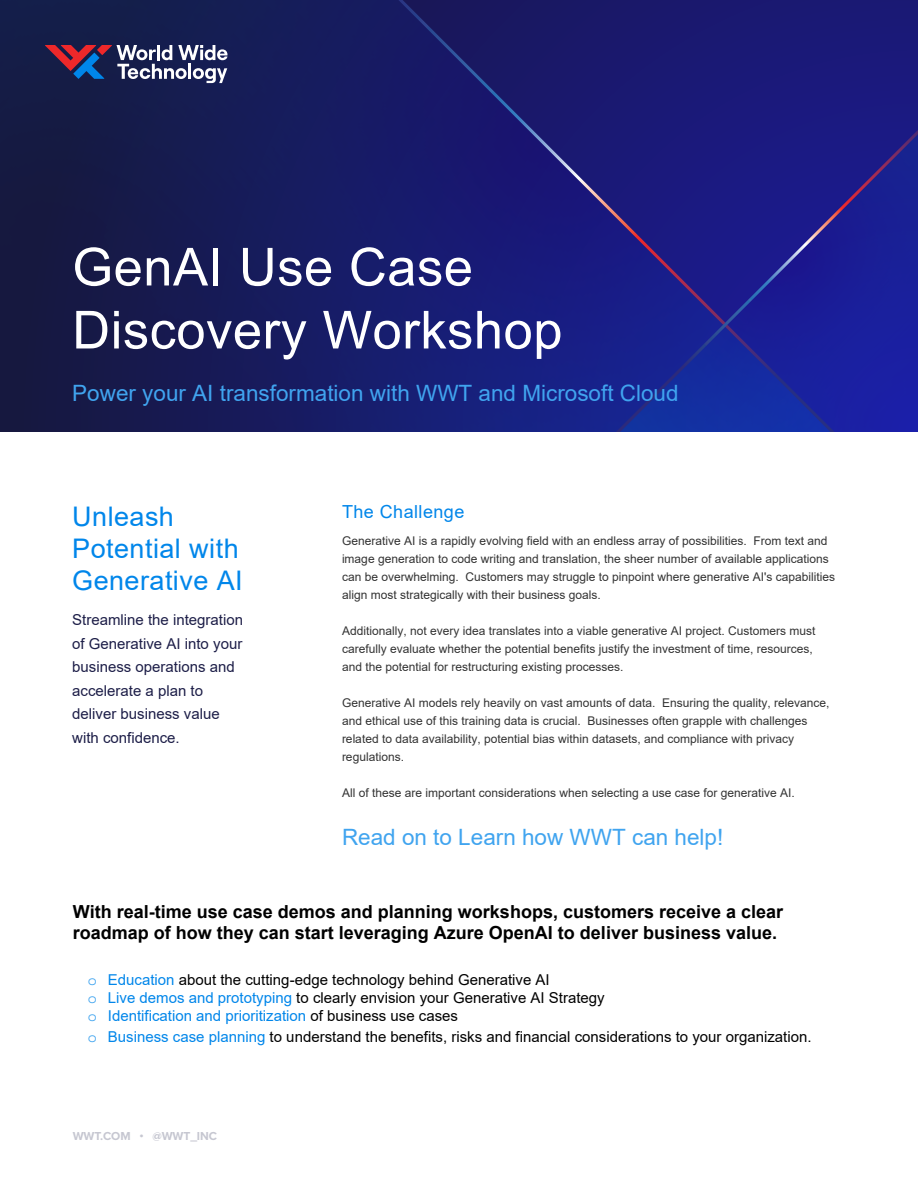
<style>
.page{position:relative;width:918px;height:1188px;background:#fff}
.page>*{position:absolute;margin:0;border:0;box-sizing:border-box;transform-origin:0 0}
.Front_Page_Sub{font:52.5px/63px "Arial";letter-spacing:.01em;color:#fff}
._2021-H1{font:27px/32.4px "Arial";letter-spacing:.015em;color:#0086ea}
.Front_Page_Sub-2{font:22.5px "Arial";color:#40a4ef}
.t1{font:700 18px/21.6px "Arial";color:#000}
.Front_Page_Sub-3{font:18px "Arial";letter-spacing:.025em;color:#0086ea}
.t2{font:15px/18px "Arial";color:#000}
._2021-H1-2{font:15px/23.5px "Arial";color:#1d1e48}
.Front_Page_Sub-4{font:12px/18px "Arial";color:#333}
.t3{font:700 12px "Proxima Nova";letter-spacing:-.01em;color:#c6c7d1}
.s1{font-family:"Courier Std";color:#40a4ef}
.s2{color:#0086ea}
</style>
<div class="page">
<img style="left:0;top:0;width:312px;height:432px">
<svg style="left:312px;top:0;width:606px;height:432px;background:#171a6a"></svg>
<svg style="left:461px;top:52px;width:457px;height:380px;background:#1a1d85"></svg>
<svg style="left:45px;top:45px;width:182px;height:38px"></svg>
<p class="Front_Page_Sub" style="left:72px;top:235px;width:492px">GenAI Use Case<br>Discovery Workshop</p>
<p class="Front_Page_Sub-2" style="left:72px;top:378px;width:608px">Power your AI transformation with WWT and Microsoft Cloud</p>
<p class="_2021-H1" style="left:72px;top:500px;width:172px">Unleash<br>Potential with<br>Generative AI</p>
<p class="_2021-H1-2" style="left:72px;top:608px;width:172px">Streamline the integration of Generative AI into your business operations and accelerate a plan to deliver business value with confidence.</p>
<p class="Front_Page_Sub-3" style="left:342px;top:500px;width:124px">The Challenge</p>
<p class="Front_Page_Sub-4" style="left:342px;top:532px;width:495px">Generative AI is a rapidly evolving field with an endless array of possibilities. From text and image generation to code writing and translation, the sheer number of available applications can be overwhelming. Customers may struggle to pinpoint where generative AI's capabilities align most strategically with their business goals.</p>
<p class="Front_Page_Sub-4" style="left:342px;top:622px;width:475px">Additionally, not every idea translates into a viable generative AI project. Customers must carefully evaluate whether the potential benefits justify the investment of time, resources, and the potential for restructuring existing processes.</p>
<p class="Front_Page_Sub-4" style="left:342px;top:694px;width:489px">Generative AI models rely heavily on vast amounts of data. Ensuring the quality, relevance, and ethical use of this training data is crucial. Businesses often grapple with challenges related to data availability, potential bias within datasets, and compliance with privacy regulations.</p>
<p class="Front_Page_Sub-4" style="left:342px;top:784px;width:454px">All of these are important considerations when selecting a use case for generative AI.</p>
<p class="Front_Page_Sub-2" style="left:342px;top:821px;width:383px">Read on to Learn how WWT can help!</p>
<h3 class="t1" style="left:73px;top:901px;width:712px">With real-time use case demos and planning workshops, customers receive a clear roadmap of how they can start leveraging Azure OpenAI to deliver business value.</h3>
<p class="t2" style="left:88px;top:971px;width:518px"><span class="s1">o</span> <span class="s2">Education</span> about the cutting-edge technology behind Generative AI<br><span class="s1">o</span> <span class="s2">Live demos and prototyping</span> to clearly envision your Generative AI Strategy <span class="s1">o</span> <span class="s2">Identification and prioritization</span> of business use cases</p>
<p class="t2" style="left:88px;top:1027px;width:725px"><span class="s1">o</span> <span class="s2">Business case planning</span> to understand the benefits, risks and financial considerations to your organization.</p>
<p class="t3" style="left:73px;top:1128px;width:146px">WWT.COM • @WWT_INC</p>
</div>
